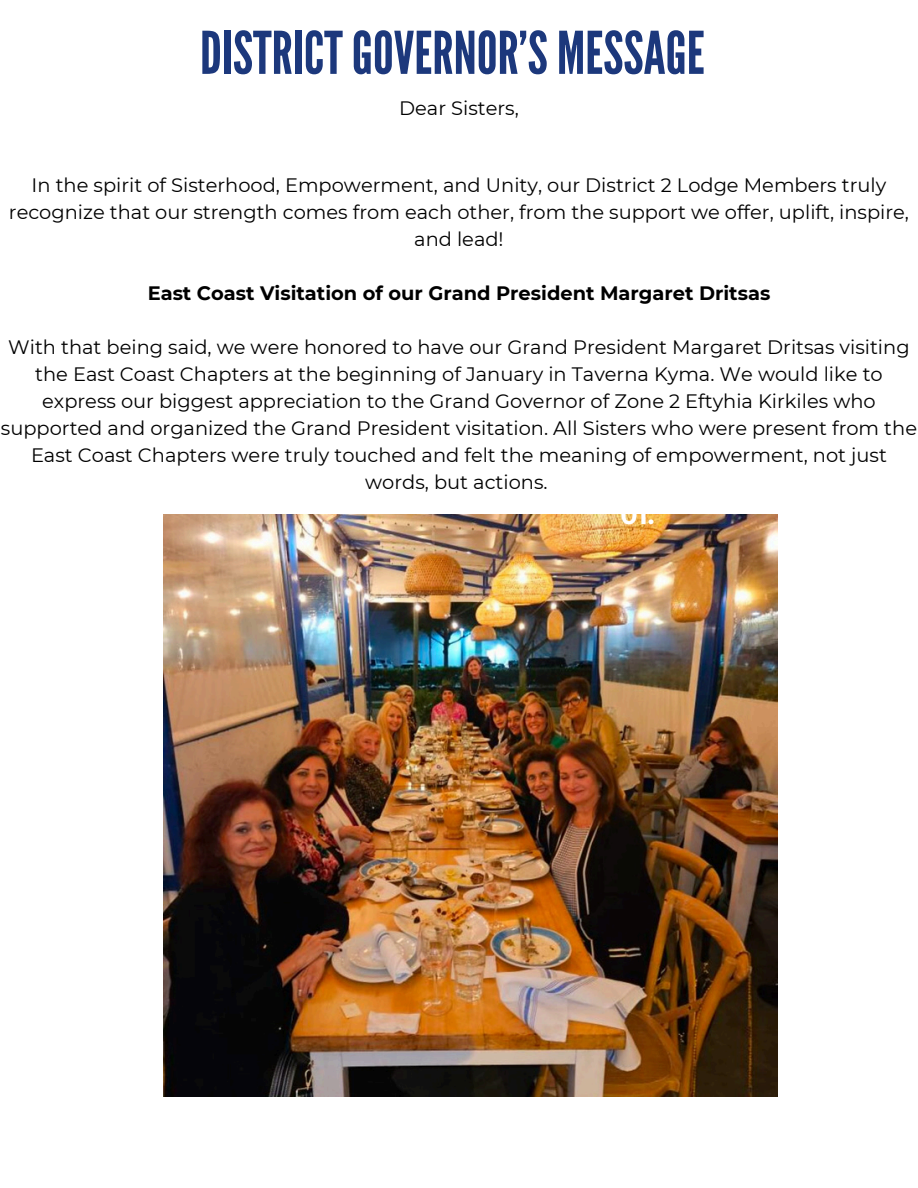
<style>
.page{position:relative;width:918px;height:1188px;background:#fff}
.page>*{position:absolute;margin:0;border:0;box-sizing:border-box;transform-origin:0 0}
.t1{font:58.8px "League Gothic";color:#1c387c}
.t2{font:700 25.35px "Montserrat";color:#fff}
.t3{font:19.35px/27px "Montserrat";color:#000;text-align:center}
.t4{font:700 19.35px "Montserrat";color:#000}
</style>
<div class="page">
<img style="left:164px;top:515px;width:614px;height:581px">
<h1 class="t1" style="left:200px;top:19px;width:506px">DISTRICTGOVERNOR’S MESSAGE</h1>
<h5 class="t3" style="left:399px;top:95px;width:121px">Dear Sisters,</h5>
<p class="t3" style="left:9px;top:171px;width:902px">In the spirit of Sisterhood, Empowerment, and Unity, our District 2 Lodge Members truly recognize that our strength comes from each other, from the support we offer, uplift, inspire, and lead!</p>
<h2 class="t4" style="left:148px;top:281px;width:624px">East Coast Visitation of our Grand President Margaret Dritsas</h2>
<h3 class="t3" style="left:1px;top:333px;width:918px">With that being said, we were honored to have our Grand President Margaret Dritsas visiting the East Coast Chapters at the beginning of January in Taverna Kyma. We would like to express our biggest appreciation to the Grand Governor of Zone 2 Eftyhia Kirkiles who supported and organized the Grand President visitation. All Sisters who were present from the East Coast Chapters were truly touched and felt the meaning of empowerment, not just words, but actions.</h3>
<p class="t2" style="left:620px;top:499px;width:35px">01.</p>
</div>
